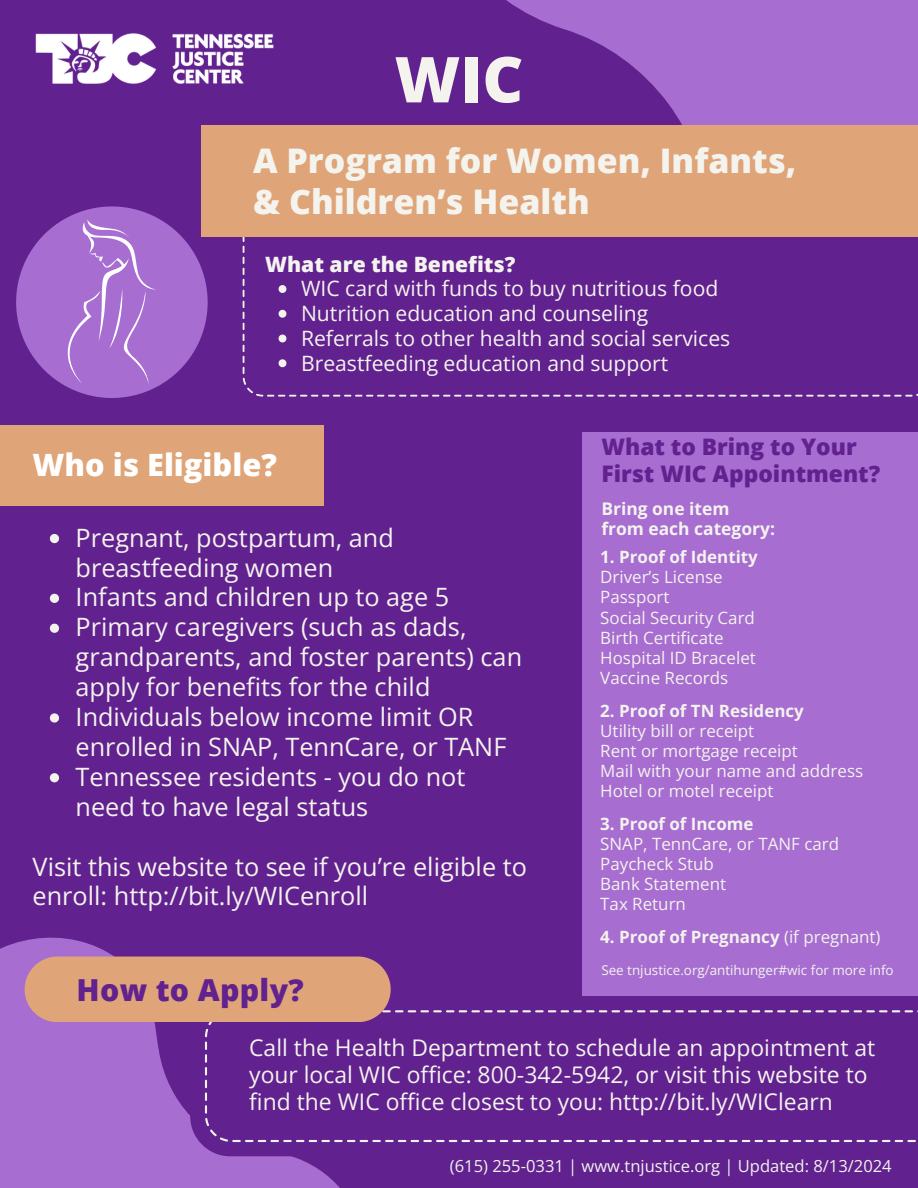
<style>
.page{position:relative;width:918px;height:1188px;background:#61218f}
.page>*{position:absolute;margin:0;border:0;box-sizing:border-box;transform-origin:0 0}
.t1{font:800 63.3px "Open Sans";color:#f4f3ee}
.t2{font:800 33.9px "Open Sans";color:#f4f3ee}
.t3{font:800 30.75px "Open Sans";color:#fff}
.t4{font:800 30.3px "Open Sans";letter-spacing:.01em;color:#61218f}
.t5{font:25.35px/29.8px "Open Sans";color:#f4f3ee}
.t6{font:22.95px/27.2px "Open Sans";color:#f4f3ee}
.t7{font:800 22.8px/27px "Open Sans";color:#61218f}
.t8{font:21.15px "Open Sans";color:#f4f3ee}
.t9{font:800 21.15px "Open Sans";color:#f4f3ee}
.t10{font:700 17.4px "Open Sans";color:#f4f3ee}
.t11{font:16.95px "Open Sans";color:#f4f3ee}
.t12{font:700 16.95px "Open Sans";color:#f4f3ee}
.t13{font:16.5px "Open Sans";color:#f4f3ee}
.t14{font:13.5px "Open Sans";color:#f4f3ee}
.s1{font-weight:400}
</style>
<div class="page">
<svg style="left:0;top:777px;width:363px;height:411px"></svg>
<svg style="left:506px;top:0;width:412px;height:530px;fill:#a76dd1"></svg>
<svg style="left:242px;top:237px;width:676px;height:186px"></svg>
<svg style="left:243px;top:237px;width:675px;height:160px"></svg>
<div style="left:583px;top:432px;width:335px;height:571px;background:#a76dd1"></div>
<svg style="left:190px;top:996px;width:728px;height:160px"></svg>
<svg style="left:205px;top:1010px;width:713px;height:132px"></svg>
<img style="left:35px;top:33px;width:239px;height:51px">
<div style="left:0;top:425px;width:324px;height:81px;background:#dfa477"></div>
<div style="left:201px;top:125px;width:717px;height:112px;background:#dfa477"></div>
<svg style="left:16px;top:206px;width:191px;height:192px"></svg>
<div style="left:25px;top:957px;width:366px;height:65px;background:#dfa477"></div>
<svg style="left:279px;top:285px;width:7px;height:8px"></svg>
<svg style="left:279px;top:310px;width:7px;height:8px"></svg>
<svg style="left:279px;top:335px;width:7px;height:7px"></svg>
<svg style="left:279px;top:359px;width:7px;height:8px"></svg>
<svg style="left:50px;top:534px;width:9px;height:9px"></svg>
<svg style="left:50px;top:594px;width:9px;height:9px"></svg>
<svg style="left:50px;top:624px;width:9px;height:9px"></svg>
<svg style="left:50px;top:713px;width:9px;height:10px"></svg>
<svg style="left:50px;top:773px;width:9px;height:9px"></svg>
<p class="t1" style="left:395px;top:35px;width:130px">WIC</p>
<p class="t2" style="left:253px;top:137px;width:545px">A Program for Women, Infants,</p>
<h1 class="t2" style="left:253px;top:177px;width:338px">&amp; Children’s Health</h1>
<p class="t9" style="left:265px;top:249px;width:252px">What are the Benefits?</p>
<h6 class="t8" style="left:301px;top:274px;width:419px">WIC card with funds to buy nutritious food</h6>
<p class="t8" style="left:301px;top:298px;width:349px">Nutrition education and counseling</p>
<p class="t8" style="left:301px;top:323px;width:431px">Referrals to other health and social services</p>
<p class="t8" style="left:301px;top:348px;width:369px">Breastfeeding education and support</p>
<p class="t3" style="left:33px;top:443px;width:246px">Who is Eligible?</p>
<p class="t5" style="left:76px;top:522px;width:320px">Pregnant, postpartum, and breastfeeding women</p>
<p class="t5" style="left:76px;top:582px;width:375px">Infants and children up to age 5</p>
<p class="t5" style="left:76px;top:612px;width:448px">Primary caregivers (such as dads, grandparents, and foster parents) can apply for benefits for the child</p>
<p class="t5" style="left:76px;top:701px;width:432px">Individuals below income limit OR enrolled in SNAP, TennCare, or TANF</p>
<p class="t5" style="left:76px;top:761px;width:391px">Tennessee residents - you do not need to have legal status</p>
<p class="t5" style="left:33px;top:851px;width:496px">Visit this website to see if you’re eligible to enroll: http://bit.ly/WICenroll</p>
<p class="t4" style="left:77px;top:968px;width:229px">How to Apply?</p>
<p class="t7" style="left:601px;top:432px;width:280px">What to Bring to Your<br>First WIC Appointment?</p>
<p class="t10" style="left:601px;top:497px;width:130px">Bring one item</p>
<p class="t10" style="left:601px;top:517px;width:175px">from each category:</p>
<h2 class="t12" style="left:600px;top:545px;width:159px">1. Proof of Identity</h2>
<h4 class="t11" style="left:600px;top:565px;width:124px">Driver’s License</h4>
<p class="t11" style="left:600px;top:585px;width:71px">Passport</p>
<p class="t11" style="left:600px;top:605px;width:156px">Social Security Card</p>
<p class="t11" style="left:600px;top:626px;width:125px">Birth Certificate</p>
<p class="t11" style="left:600px;top:646px;width:157px">Hospital ID Bracelet</p>
<p class="t11" style="left:600px;top:666px;width:129px">Vaccine Records</p>
<p class="t12" style="left:600px;top:699px;width:205px">2. Proof of TN Residency</p>
<p class="t11" style="left:600px;top:719px;width:155px">Utility bill or receipt</p>
<p class="t11" style="left:600px;top:739px;width:199px">Rent or mortgage receipt</p>
<p class="t11" style="left:600px;top:759px;width:264px">Mail with your name and address</p>
<p class="t11" style="left:600px;top:779px;width:175px">Hotel or motel receipt</p>
<p class="t12" style="left:600px;top:812px;width:155px">3. Proof of Income</p>
<p class="t11" style="left:600px;top:832px;width:240px">SNAP, TennCare, or TANF card</p>
<p class="t11" style="left:600px;top:852px;width:115px">Paycheck Stub</p>
<p class="t11" style="left:600px;top:872px;width:127px">Bank Statement</p>
<p class="t11" style="left:600px;top:892px;width:87px">Tax Return</p>
<p class="t12" style="left:600px;top:925px;width:282px">4. Proof of Pregnancy <span class="s1">(if pregnant)</span></p>
<p class="t14" style="left:601px;top:960px;width:294px">See tnjustice.org/antihunger#wic for more info</p>
<h2 class="t6" style="left:249px;top:1034px;width:628px">Call the Health Department to schedule an appointment at your local WIC office: 800-342-5942, or visit this website to find the WIC office closest to you: http://bit.ly/WIClearn</h2>
<p class="t13" style="left:450px;top:1155px;width:443px">(615) 255-0331 | www.tnjustice.org | Updated: 8/13/2024</p>
</div>
